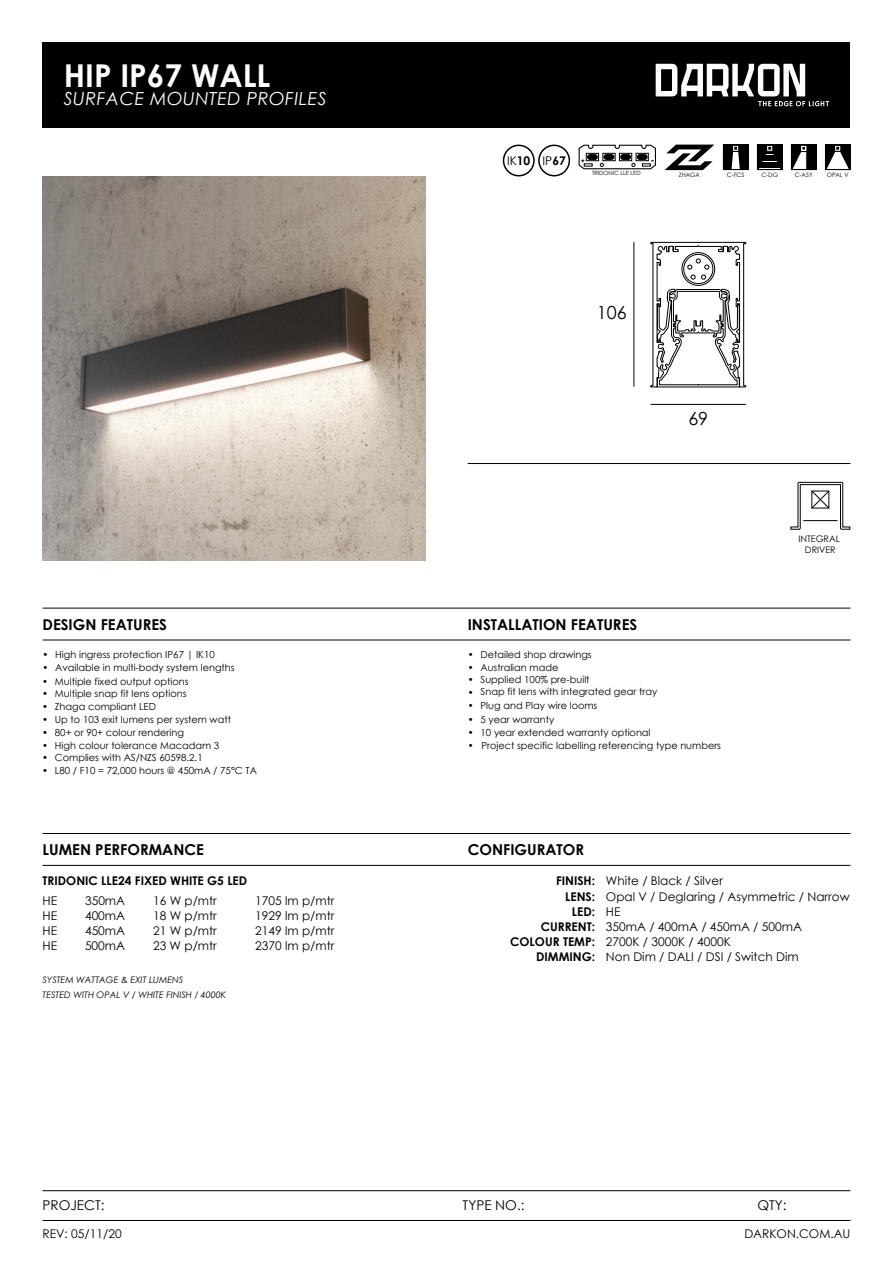
<style>
.page{position:relative;width:893px;height:1263px;background:#fff}
.page>*{position:absolute;margin:0;border:0;box-sizing:border-box;transform-origin:0 0}
.t1{font:700 31.5px "Century Gothic";color:#fff}
.t2{font:italic 18px "Century Gothic";letter-spacing:.025em;color:#fff}
.t3{font:18px "Century Gothic";color:#000}
.t4{font:700 15px "Century Gothic";color:#000}
.t5{font:13.5px "Century Gothic";color:#000}
.t6{font:12px/15px "Century Gothic";color:#000}
.t7{font:700 12px/15px "Century Gothic";color:#000;text-align:right}
.t8{font:9.75px/12.8px "Century Gothic";color:#000}
.t9{font:italic 9px/15px "Century Gothic";color:#000}
.t10{font:9px/10.8px "Century Gothic";color:#000;text-align:center}
.t11{font:6px "Century Gothic";color:#000}
.t12{font:5.85px "Century Gothic";color:#000}
.s1{font-weight:700}
</style>
<div class="page">
<div style="left:43px;top:43px;width:807px;height:85px;background:#000"></div>
<hr style="left:43px;top:608px;width:807px;height:1px;background:#000">
<hr style="left:43px;top:833px;width:807px;height:1px;background:#000">
<hr style="left:43px;top:865px;width:807px;height:1px;background:#000">
<hr style="left:43px;top:640px;width:807px;height:1px;background:#000">
<hr style="left:43px;top:1190px;width:807px;height:1px;background:#000">
<hr style="left:43px;top:1220px;width:807px;height:1px;background:#000">
<hr style="left:468px;top:463px;width:382px;height:1px;background:#000">
<hr style="left:634px;top:242px;width:1px;height:144px;background:#000">
<hr style="left:651px;top:404px;width:95px;height:1px;background:#000">
<svg style="left:650px;top:241px;width:96px;height:147px"></svg>
<svg style="left:656px;top:64px;width:173px;height:42px"></svg>
<svg style="left:579px;top:145px;width:77px;height:24px"></svg>
<svg style="left:825px;top:145px;width:25px;height:25px"></svg>
<svg style="left:791px;top:145px;width:25px;height:25px"></svg>
<svg style="left:757px;top:145px;width:25px;height:25px"></svg>
<svg style="left:723px;top:145px;width:25px;height:25px"></svg>
<svg style="left:664px;top:145px;width:50px;height:25px"></svg>
<svg style="left:790px;top:482px;width:61px;height:48px"></svg>
<svg style="left:503px;top:145px;width:67px;height:31px"></svg>
<img style="left:42px;top:177px;width:384px;height:383px">
<h1 class="t1" style="left:64px;top:52px;width:208px">HIP IP67 WALL</h1>
<h2 class="t2" style="left:64px;top:86px;width:264px">SURFACE MOUNTED PROFILES</h2>
<h3 class="t4" style="left:43px;top:613px;width:126px">DESIGN FEATURES</h3>
<p class="t6" style="left:507px;top:153px;width:60px">IK<span class="s1">10</span> IP<span class="s1">67</span></p>
<p class="t12" style="left:592px;top:169px;width:50px">TRIDONIC LLE LED</p>
<p class="t11" style="left:679px;top:170px;width:23px">ZHAGA</p>
<p class="t11" style="left:727px;top:170px;width:19px">C-FCS</p>
<p class="t11" style="left:761px;top:170px;width:18px">C-DG</p>
<p class="t11" style="left:795px;top:170px;width:19px">C-ASY</p>
<p class="t11" style="left:827px;top:170px;width:23px">OPAL V</p>
<h2 class="t3" style="left:597px;top:300px;width:31px">106</h2>
<h2 class="t3" style="left:688px;top:406px;width:21px">69</h2>
<p class="t10" style="left:798px;top:533px;width:43px">INTEGRAL<br>DRIVER</p>
<h3 class="t4" style="left:468px;top:613px;width:171px">INSTALLATION FEATURES</h3>
<p class="t8" style="left:468px;top:648px;width:126px">• Detailed shop drawings</p>
<p class="t8" style="left:468px;top:661px;width:92px">• Australian made</p>
<p class="t8" style="left:468px;top:673px;width:123px">• Supplied 100% pre-built •</p>
<p class="t8" style="left:468px;top:699px;width:131px">• Plug and Play wire looms</p>
<p class="t8" style="left:468px;top:713px;width:88px">• 5 year warranty</p>
<p class="t8" style="left:468px;top:726px;width:184px">• 10 year extended warranty optional •</p>
<p class="t8" style="left:43px;top:648px;width:174px">• High ingress protection IP67 | IK10</p>
<p class="t8" style="left:42px;top:660px;width:194px;line-height:14px">• Available in multi-body system lengths •</p>
<p class="t8" style="left:42px;top:687px;width:7px">•</p>
<p class="t8" style="left:42px;top:700px;width:115px">• Zhaga compliant LED</p>
<p class="t8" style="left:42px;top:713px;width:190px">• Up to 103 exit lumens per system watt</p>
<p class="t8" style="left:42px;top:726px;width:143px">• 80+ or 90+ colour rendering</p>
<p class="t8" style="left:42px;top:738px;width:179px">• High colour tolerance Macadam 3</p>
<p class="t8" style="left:42px;top:751px;width:162px">• Complies with AS/NZS 60598.2.1</p>
<p class="t8" style="left:42px;top:764px;width:216px">• L80 / F10 = 72,000 hours @ 450mA / 75°C TA</p>
<p class="t8" style="left:55px;top:675px;width:135px;line-height:12px">Multiple fixed output options<br>Multiple snap fit lens options</p>
<p class="t8" style="left:481px;top:685px;width:178px">Snap fit lens with integrated gear tray</p>
<p class="t8" style="left:481px;top:739px;width:241px">Project specific labelling referencing type numbers</p>
<h3 class="t4" style="left:43px;top:838px;width:163px">LUMEN PERFORMANCE</h3>
<h3 class="t4" style="left:468px;top:838px;width:118px">CONFIGURATOR</h3>
<p class="t7" style="left:43px;top:873px;width:206px">TRIDONIC LLE24 FIXED WHITE G5 LED</p>
<p class="t6" style="left:43px;top:893px;width:16px">HE</p>
<p class="t6" style="left:85px;top:893px;width:42px">350mA</p>
<p class="t6" style="left:153px;top:893px;width:65px">16 W p/mtr</p>
<p class="t6" style="left:255px;top:893px;width:81px">1705 lm p/mtr</p>
<p class="t6" style="left:43px;top:908px;width:16px">HE</p>
<p class="t6" style="left:85px;top:908px;width:42px">400mA</p>
<p class="t6" style="left:153px;top:908px;width:65px">18 W p/mtr</p>
<p class="t6" style="left:255px;top:908px;width:81px">1929 lm p/mtr</p>
<p class="t6" style="left:42px;top:923px;width:16px">HE</p>
<p class="t6" style="left:85px;top:923px;width:42px">450mA</p>
<p class="t6" style="left:153px;top:923px;width:65px">21 W p/mtr</p>
<p class="t6" style="left:255px;top:923px;width:81px">2149 lm p/mtr</p>
<p class="t6" style="left:42px;top:938px;width:16px">HE</p>
<p class="t6" style="left:85px;top:938px;width:42px">500mA</p>
<p class="t6" style="left:153px;top:938px;width:65px">23 W p/mtr</p>
<p class="t6" style="left:255px;top:938px;width:81px">2370 lm p/mtr</p>
<p class="t9" style="left:43px;top:972px;width:185px">SYSTEM WATTAGE &amp; EXIT LUMENS<br>TESTED WITH OPAL V / WHITE FINISH / 4000K</p>
<p class="t7" style="left:510px;top:873px;width:86px">FINISH:<br>LENS:<br>LED:<br>CURRENT:<br>COLOUR TEMP:<br>DIMMING:</p>
<p class="t6" style="left:606px;top:873px;width:245px">White / Black / Silver<br>Opal V / Deglaring / Asymmetric / Narrow<br>HE<br>350mA / 400mA / 450mA / 500mA<br>2700K / 3000K / 4000K<br>Non Dim / DALI / DSI / Switch Dim</p>
<h3 class="t5" style="left:43px;top:1196px;width:64px">PROJECT:</h3>
<h3 class="t5" style="left:463px;top:1196px;width:63px">TYPE NO.:</h3>
<p class="t6" style="left:43px;top:1226px;width:81px">REV: 05/11/20</p>
<p class="t6" style="left:744px;top:1226px;width:108px">DARKON.COM.AU</p>
<h3 class="t5" style="left:757px;top:1196px;width:31px">QTY:</h3>
</div>
